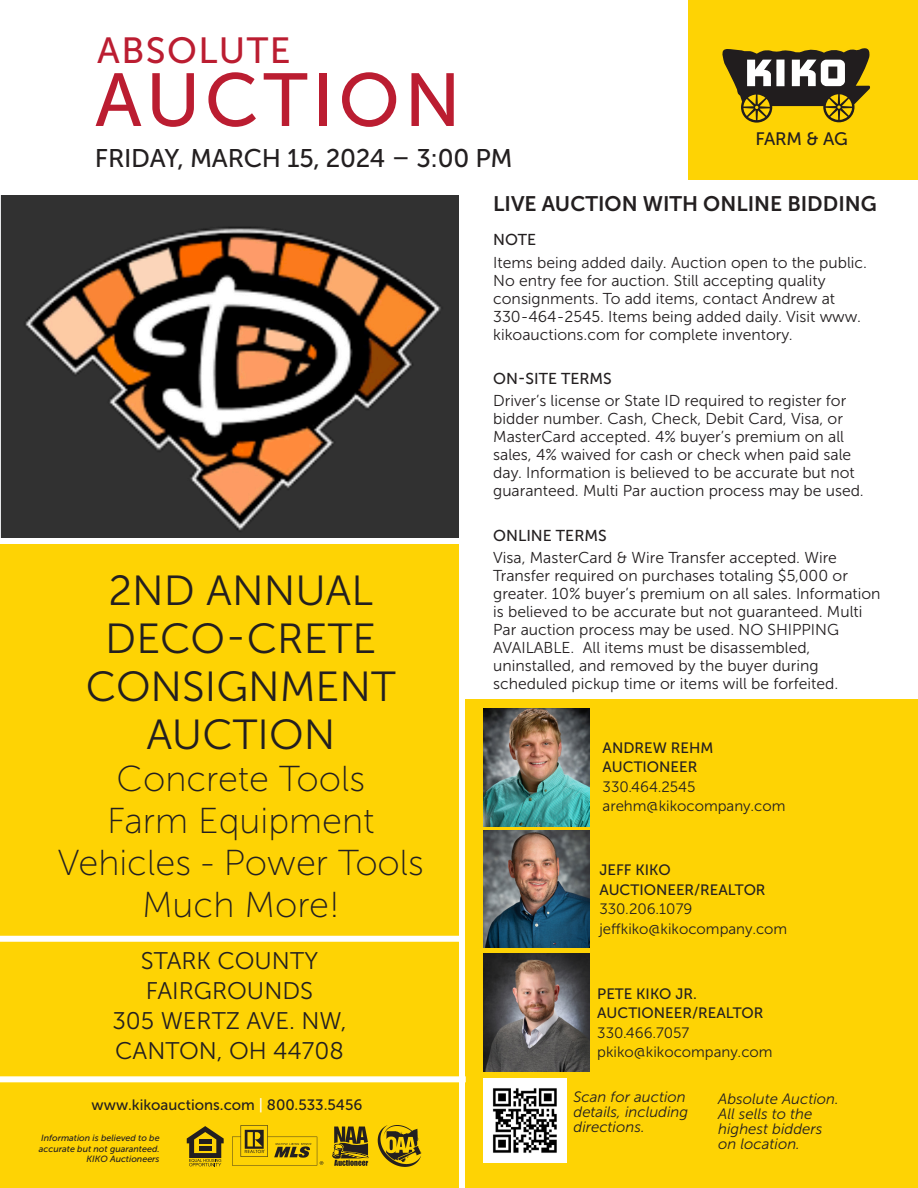
<style>
.page{position:relative;width:918px;height:1188px;background:#fff}
.page>*{position:absolute;margin:0;border:0;box-sizing:border-box;transform-origin:0 0}
.t1{font:74.85px "Museo Sans 500";letter-spacing:.06em;color:#bb1d31}
.t2{font:42px/48px "Museo Sans 300";color:#231f20;text-align:center}
.t3{font:36.3px "Museo Sans 500";letter-spacing:.04em;color:#bb1d31}
.t4{font:36px/42px "Museo Sans 100";color:#231f20}
.t5{font:25.5px "Museo Sans 500";letter-spacing:-.01em;color:#231f20}
.t6{font:24px/30px "Museo Sans 300";color:#231f20;text-align:center}
.t7{font:21px "Museo Sans 700";color:#231f20}
.t8{font:18px "Museo Sans 500";letter-spacing:-.01em;color:#231f20}
.t9{font:15.75px/18px "Museo Sans 300";color:#231f20}
.t10{font:15.75px "Museo Sans 500";color:#231f20}
.t11{font:15px/19.5px "Museo Sans 500";color:#231f20}
.t12{font:15px/19.5px "Museo Sans 300";color:#231f20}
.t13{font:italic 15px/15px "Museo Sans 300";color:#231f20}
.t14{font:italic 9px/10.5px "Museo Sans 500";color:#231f20;text-align:right}
.s1{color:#fff}
</style>
<div class="page">
<img style="left:2px;top:195px;width:457px;height:343px">
<div style="left:466px;top:699px;width:452px;height:489px;background:#fed304"></div>
<img style="left:484px;top:953px;width:106px;height:118px">
<img style="left:484px;top:830px;width:106px;height:118px">
<img style="left:484px;top:708px;width:106px;height:118px">
<div style="left:688px;top:0;width:230px;height:180px;background:#fed304"></div>
<div style="left:0;top:544px;width:459px;height:644px;background:#fed304"></div>
<img style="left:484px;top:1079px;width:83px;height:83px">
<div style="left:0;top:1076px;width:466px;height:6px;background:#fff"></div>
<div style="left:0;top:936px;width:463px;height:6px;background:#fff"></div>
<svg style="left:722px;top:48px;width:148px;height:75px"></svg>
<svg style="left:332px;top:1127px;width:37px;height:39px"></svg>
<svg style="left:232px;top:1125px;width:91px;height:41px"></svg>
<svg style="left:187px;top:1126px;width:37px;height:40px"></svg>
<img style="left:377px;top:1125px;width:44px;height:42px">
<p class="t3" style="left:97px;top:31px;width:195px">ABSOLUTE</p>
<p class="t1" style="left:95px;top:59px;width:367px">AUCTION</p>
<p class="t5" style="left:95px;top:144px;width:419px">FRIDAY, MARCH 15, 2024 – 3:00 PM</p>
<p class="t8" style="left:755px;top:129px;width:94px">FARM &amp; AG</p>
<p class="t2" style="left:86px;top:567px;width:312px">2ND ANNUAL<br>DECO-CRETE<br>CONSIGNMENT<br>AUCTION</p>
<p class="t4" style="left:107px;top:758px;width:269px">Concrete Tools<br>Farm Equipment</p>
<p class="t4" style="left:58px;top:842px;width:368px;text-align:center">Vehicles - Power Tools<br>Much More!</p>
<p class="t6" style="left:112px;top:946px;width:236px">STARK COUNTY<br>FAIRGROUNDS<br>305 WERTZ AVE. NW,<br>CANTON, OH 44708</p>
<p class="t11" style="left:92px;top:1095px;width:272px">www.kikoauctions.com <span class="s1">|</span> 800.533.5456</p>
<p class="t14" style="left:39px;top:1133px;width:122px">Information is believed to be accurate but not guaranteed.<br>KIKO Auctioneers</p>
<p class="t7" style="left:493px;top:192px;width:385px">LIVE AUCTION WITH ONLINE BIDDING</p>
<p class="t10" style="left:493px;top:231px;width:45px">NOTE</p>
<p class="t9" style="left:493px;top:253px;width:375px">Items being added daily. Auction open to the public.<br>No entry fee for auction. Still accepting quality consignments. To add items, contact Andrew at 330-464-2545. Items being added daily. Visit www. kikoauctions.com for complete inventory.</p>
<p class="t10" style="left:493px;top:370px;width:120px">ON-SITE TERMS</p>
<p class="t9" style="left:493px;top:392px;width:372px">Driver’s license or State ID required to register for bidder number. Cash, Check, Debit Card, Visa, or MasterCard accepted. 4% buyer’s premium on all sales, 4% waived for cash or check when paid sale day. Information is believed to be accurate but not guaranteed. Multi Par auction process may be used.</p>
<p class="t10" style="left:493px;top:527px;width:115px">ONLINE TERMS</p>
<p class="t9" style="left:493px;top:549px;width:389px">Visa, MasterCard &amp; Wire Transfer accepted. Wire Transfer required on purchases totaling $5,000 or greater. 10% buyer’s premium on all sales. Information is believed to be accurate but not guaranteed. Multi Par auction process may be used. NO SHIPPING AVAILABLE. All items must be disassembled, uninstalled, and removed by the buyer during scheduled pickup time or items will be forfeited.</p>
<p class="t11" style="left:603px;top:738px;width:112px">ANDREW REHM<br>AUCTIONEER</p>
<p class="t12" style="left:603px;top:777px;width:184px">330.464.2545 arehm@kikocompany.com</p>
<p class="t11" style="left:599px;top:860px;width:168px">JEFF KIKO<br>AUCTIONEER/REALTOR</p>
<p class="t12" style="left:599px;top:899px;width:189px">330.206.1079 jeffkiko@kikocompany.com</p>
<p class="t11" style="left:597px;top:984px;width:168px">PETE KIKO JR.<br>AUCTIONEER/REALTOR</p>
<p class="t12" style="left:597px;top:1023px;width:177px">330.466.7057 pkiko@kikocompany.com</p>
<p class="t13" style="left:573px;top:1090px;width:116px">Scan for auction details, including directions.</p>
<p class="t13" style="left:718px;top:1091px;width:122px">Absolute Auction.<br>All sells to the highest bidders on location.</p>
</div>
